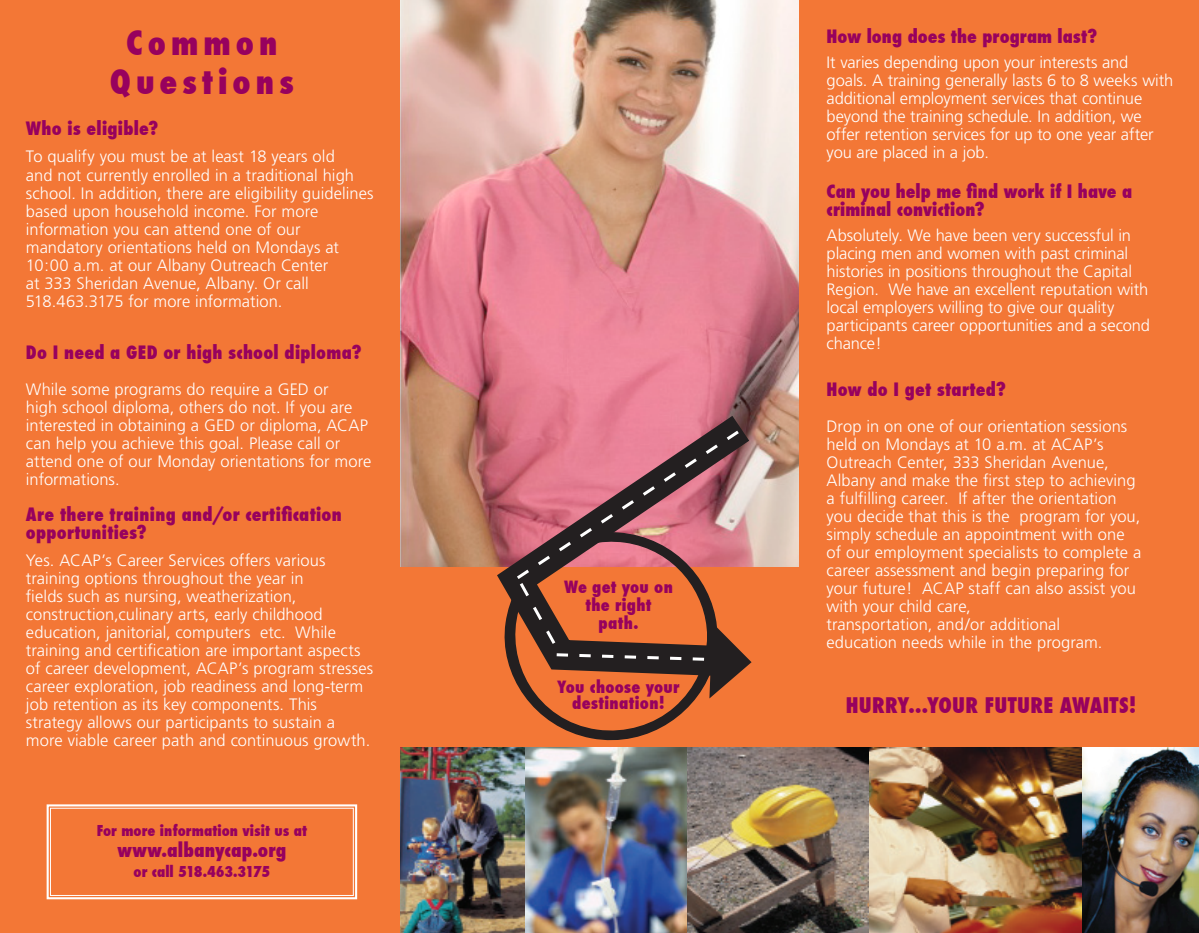
<style>
.page{position:relative;width:1199px;height:933px;background:#fff}
.page>*{position:absolute;margin:0;border:0;box-sizing:border-box;transform-origin:0 0}
.Document_Title{font:800 condensed 33px "Futura";letter-spacing:.155em;color:#97015e}
.Nested_Style{font:800 condensed 21px "Futura";letter-spacing:.015em;color:#97015e}
.Body_3{font:800 condensed 18.9px "Futura";letter-spacing:.005em;color:#97015e}
.Nested_Style-2{font:800 condensed 18px "Futura";letter-spacing:.015em;color:#97015e}
.Body_3-2{font:800 condensed 18px/18px "Futura";letter-spacing:.005em;color:#97015e}
.Nested_Style-3{font:300 16.5px/18px "Frutiger";letter-spacing:.005em;color:#fff}
.Body_3-3{font:300 16.5px/18px "Frutiger";letter-spacing:-.005em;color:#fff}
.Nested_Style-4{font:800 condensed 16.5px/16.2px "Futura";letter-spacing:.015em;color:#97015e;text-align:center}
.Body_3-4{font:800 condensed 14.7px "Futura";letter-spacing:.005em;color:#97015e}
</style>
<div class="page">
<div style="left:0;top:0;width:1199px;height:932px;background:#f37736"></div>
<img style="left:401px;top:0;width:397px;height:566px">
<svg style="left:46px;top:804px;width:312px;height:95px"></svg>
<div style="left:50px;top:807px;width:304px;height:88px;border:1px solid #fff"></div>
<svg style="left:477px;top:386px;width:305px;height:277px"></svg>
<svg style="left:497px;top:529px;width:213px;height:212px"></svg>
<svg style="left:514px;top:427px;width:237px;height:271px"></svg>
<img style="left:868px;top:747px;width:331px;height:185px">
<img style="left:401px;top:747px;width:467px;height:185px">
<p class="Document_Title" style="left:126px;top:21px;width:153px">Common</p>
<p class="Document_Title" style="left:110px;top:60px;width:186px">Questions</p>
<p class="Nested_Style-2" style="left:26px;top:116px;width:134px">Who is eligible?</p>
<p class="Nested_Style-3" style="left:26px;top:148px;width:349px">To qualify you must be at least 18 years old<br>and not currently enrolled in a traditional high school. In addition, there are eligibility guidelines based upon household income. For more</p>
<p class="Nested_Style-3" style="left:26px;top:220px;width:276px">information you can attend one of our</p>
<p class="Nested_Style-3" style="left:26px;top:238px;width:315px">mandatory orientations held on Mondays at 10:00 a.m. at our Albany Outreach Center at 333 Sheridan Avenue, Albany. Or call 518.463.3175 for more information.</p>
<p class="Nested_Style-2" style="left:26px;top:340px;width:337px">Do I need a GED or high school diploma?</p>
<p class="Nested_Style-3" style="left:26px;top:380px;width:347px">While some programs do require a GED or<br>high school diploma, others do not. If you are interested in obtaining a GED or diploma, ACAP can help you achieve this goal. Please call or attend one of our Monday orientations for more informations.</p>
<p class="Nested_Style-2" style="left:26px;top:502px;width:317px">Are there training and/or certification</p>
<p class="Nested_Style-2" style="left:26px;top:520px;width:122px">opportunities?</p>
<p class="Nested_Style-3" style="left:26px;top:551px;width:301px">Yes. ACAP’s Career Services offers various</p>
<p class="Nested_Style-3" style="left:26px;top:569px;width:279px">training options throughout the year in</p>
<p class="Nested_Style-3" style="left:26px;top:587px;width:349px">fields such as nursing, weatherization, construction,culinary arts, early childhood education, janitorial, computers etc. While training and certification are important aspects of career development, ACAP’s program stresses career exploration, job readiness and long-term job retention as its key components. This</p>
<p class="Nested_Style-3" style="left:26px;top:713px;width:311px">strategy allows our participants to sustain a</p>
<p class="Nested_Style-3" style="left:26px;top:731px;width:346px">more viable career path and continuous growth.</p>
<p class="Body_3-4" style="left:97px;top:820px;width:212px">For more information visit us at</p>
<p class="Body_3" style="left:117px;top:836px;width:170px">www.albanycap.org</p>
<p class="Body_3-4" style="left:134px;top:861px;width:138px">or call 518.463.3175</p>
<p class="Nested_Style-4" style="left:564px;top:578px;width:110px">We get you on</p>
<p class="Nested_Style-4" style="left:585px;top:596px;width:68px">the right</p>
<p class="Nested_Style-4" style="left:598px;top:614px;width:41px">path.</p>
<p class="Nested_Style-4" style="left:557px;top:678px;width:124px">You choose your destination!</p>
<p class="Body_3-2" style="left:826px;top:27px;width:272px">How long does the program last?</p>
<p class="Body_3-3" style="left:826px;top:53px;width:348px">It varies depending upon your interests and goals. A training generally lasts 6 to 8 weeks with additional employment services that continue beyond the training schedule. In addition, we offer retention services for up to one year after you are placed in a job.</p>
<p class="Body_3-2" style="left:826px;top:183px;width:307px">Can you help me find work if I have a criminal conviction?</p>
<p class="Body_3-3" style="left:826px;top:227px;width:325px">Absolutely. We have been very successful in placing men and women with past criminal histories in positions throughout the Capital Region. We have an excellent reputation with local employers willing to give our quality participants career opportunities and a second chance!</p>
<p class="Nested_Style-2" style="left:826px;top:377px;width:181px">How do I get started?</p>
<p class="Nested_Style-3" style="left:826px;top:417px;width:316px">Drop in on one of our orientation sessions held on Mondays at 10 a.m. at ACAP’s Outreach Center, 333 Sheridan Avenue, Albany and make the first step to achieving a fulfilling career. If after the orientation you decide that this is the program for you, simply schedule an appointment with one of our employment specialists to complete a career assessment and begin preparing for your future! ACAP staff can also assist you with your child care,</p>
<p class="Nested_Style-3" style="left:826px;top:615px;width:235px">transportation, and/or additional</p>
<p class="Nested_Style-3" style="left:826px;top:633px;width:277px">education needs while in the program.</p>
<p class="Nested_Style" style="left:846px;top:690px;width:292px">HURRY...YOUR FUTURE AWAITS!</p>
</div>
